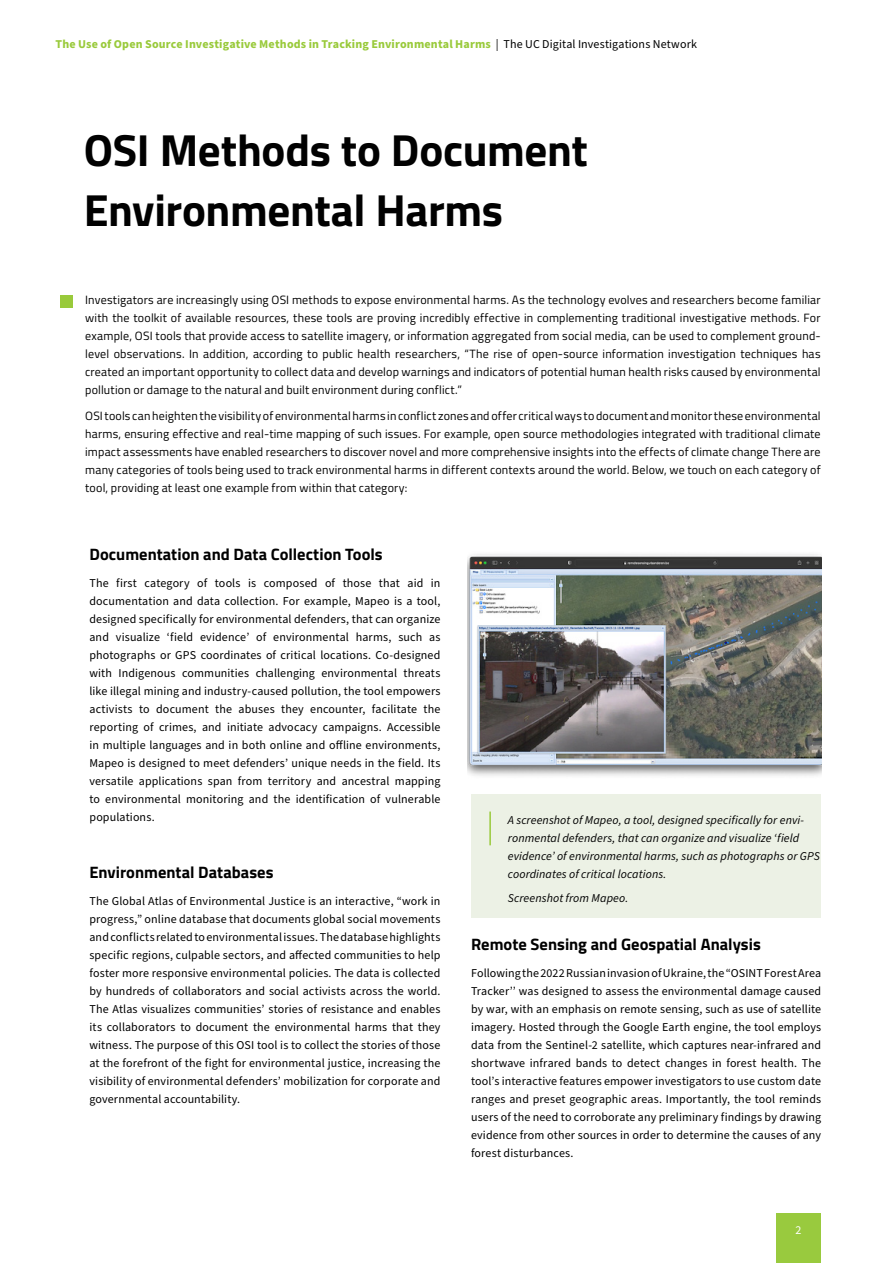
<style>
.page{position:relative;width:893px;height:1263px;background:#fff}
.page>*{position:absolute;margin:0;border:0;box-sizing:border-box;transform-origin:0 0}
._35_Header_Titillium_Web{font:700 45px/60px "Titillium Web";letter-spacing:-.005em;color:#010101}
._8_Source_Sans_Pro{font:700 16.5px "Titillium Web";color:#010101}
._11_Titillium_Web{font:700 16.5px "Titillium Web";color:#010101}
._8_Source_Sans_Pro-2{font:12px/18px "Source Sans Pro";letter-spacing:.01em;color:#010101;text-align:justify}
._11_Titillium_Web-2{font:12px/18px "Titillium Web";letter-spacing:.015em;color:#010101;text-align:justify}
._8_10_Source_Sans_Pro{font:italic 12px/18px "Source Sans Pro";letter-spacing:.01em;color:#010101}
.t1{font:700 12px "Source Sans Pro";letter-spacing:.015em;color:#99ca3b}
.t2{font:12px "Source Sans Pro";color:#fff}
.s1{font-weight:400;color:#010101}
</style>
<div class="page">
<div style="left:776px;top:1213px;width:45px;height:50px;background:#99ca3e"></div>
<div style="left:60px;top:296px;width:12px;height:12px;background:#99ca3b"></div>
<img style="left:467px;top:554px;width:355px;height:222px">
<div style="left:471px;top:794px;width:349px;height:124px;background:#ecf1e5"></div>
<hr style="left:489px;top:811px;width:2px;height:34px;background:#99ca3b">
<p class="t1" style="left:55px;top:36px;width:643px">The Use of Open Source Investigative Methods in Tracking Environmental Harms <span class="s1">| The UC Digital Investigations Network</span></p>
<p class="_35_Header_Titillium_Web" style="left:84px;top:118px;width:506px">OSI Methods to Document<br>Environmental Harms</p>
<p class="_11_Titillium_Web-2" style="left:85px;top:290px;width:737px">Investigators are increasingly using OSI methods to expose environmental harms. As the technology evolves and researchers become familiar with the toolkit of available resources, these tools are proving incredibly effective in complementing traditional investigative methods. For example, OSI tools that provide access to satellite imagery, or information aggregated from social media, can be used to complement ground&shy;level observations. In addition, according to public health researchers, “The rise of open-source information investigation techniques has created an important opportunity to collect data and develop warnings and indicators of potential human health risks caused by environmental pollution or damage to the natural and built environment during conflict.”</p>
<p class="_11_Titillium_Web-2" style="left:85px;top:407px;width:737px">OSI tools can heighten the visibility of environmental harms in conflict zones and offer critical ways to document and monitor these environmental harms, ensuring effective and real-time mapping of such issues. For example, open source methodologies integrated with traditional climate impact assessments have enabled researchers to discover novel and more comprehensive insights into the effects of climate change There are many categories of tools being used to track environmental harms in different contexts around the world. Below, we touch on each category of tool, providing at least one example from within that category:</p>
<p class="_11_Titillium_Web" style="left:89px;top:542px;width:295px">Documentation and Data Collection Tools</p>
<p class="_8_Source_Sans_Pro-2" style="left:89px;top:574px;width:353px">The first category of tools is composed of those that aid in documentation and data collection. For example, Mapeo is a tool, designed specifically for environmental defenders, that can organize and visualize ‘field evidence’ of environmental harms, such as photographs or GPS coordinates of critical locations. Co-designed with Indigenous communities challenging environmental threats like illegal mining and industry-caused pollution, the tool empowers activists to document the abuses they encounter, facilitate the reporting of crimes, and initiate advocacy campaigns. Accessible in multiple languages and in both online and offline environments, Mapeo is designed to meet defenders’ unique needs in the field. Its versatile applications span from territory and ancestral mapping to environmental monitoring and the identification of vulnerable populations.</p>
<p class="_8_Source_Sans_Pro" style="left:89px;top:860px;width:186px">Environmental Databases</p>
<p class="_8_Source_Sans_Pro-2" style="left:89px;top:892px;width:353px">The Global Atlas of Environmental Justice is an interactive, “work in progress,” online database that documents global social movements and conflicts related to environmental issues. The database highlights specific regions, culpable sectors, and affected communities to help foster more responsive environmental policies. The data is collected by hundreds of collaborators and social activists across the world.<br>The Atlas visualizes communities’ stories of resistance and enables its collaborators to document the environmental harms that they witness. The purpose of this OSI tool is to collect the stories of those at the forefront of the fight for environmental justice, increasing the visibility of environmental defenders’ mobilization for corporate and governmental accountability.</p>
<p class="_8_10_Source_Sans_Pro" style="left:508px;top:812px;width:313px">A screenshot of Mapeo, a tool, designed specifically for envi&shy;ronmental defenders, that can organize and visualize ‘field evidence’ of environmental harms, such as photographs or GPS coordinates of critical locations.</p>
<p class="_8_10_Source_Sans_Pro" style="left:508px;top:889px;width:122px">Screenshot from Mapeo.</p>
<p class="_8_Source_Sans_Pro" style="left:471px;top:932px;width:291px">Remote Sensing and Geospatial Analysis</p>
<p class="_8_Source_Sans_Pro-2" style="left:471px;top:964px;width:352px">Following the 2022 Russian invasion of Ukraine, the “OSINT Forest Area Tracker’’ was designed to assess the environmental damage caused by war, with an emphasis on remote sensing, such as use of satellite imagery. Hosted through the Google Earth engine, the tool employs data from the Sentinel-2 satellite, which captures near-infrared and shortwave infrared bands to detect changes in forest health. The tool’s interactive features empower investigators to use custom date ranges and preset geographic areas. Importantly, the tool reminds users of the need to corroborate any preliminary findings by drawing evidence from other sources in order to determine the causes of any forest disturbances.</p>
<p class="t2" style="left:795px;top:1222px;width:7px">2</p>
</div>
